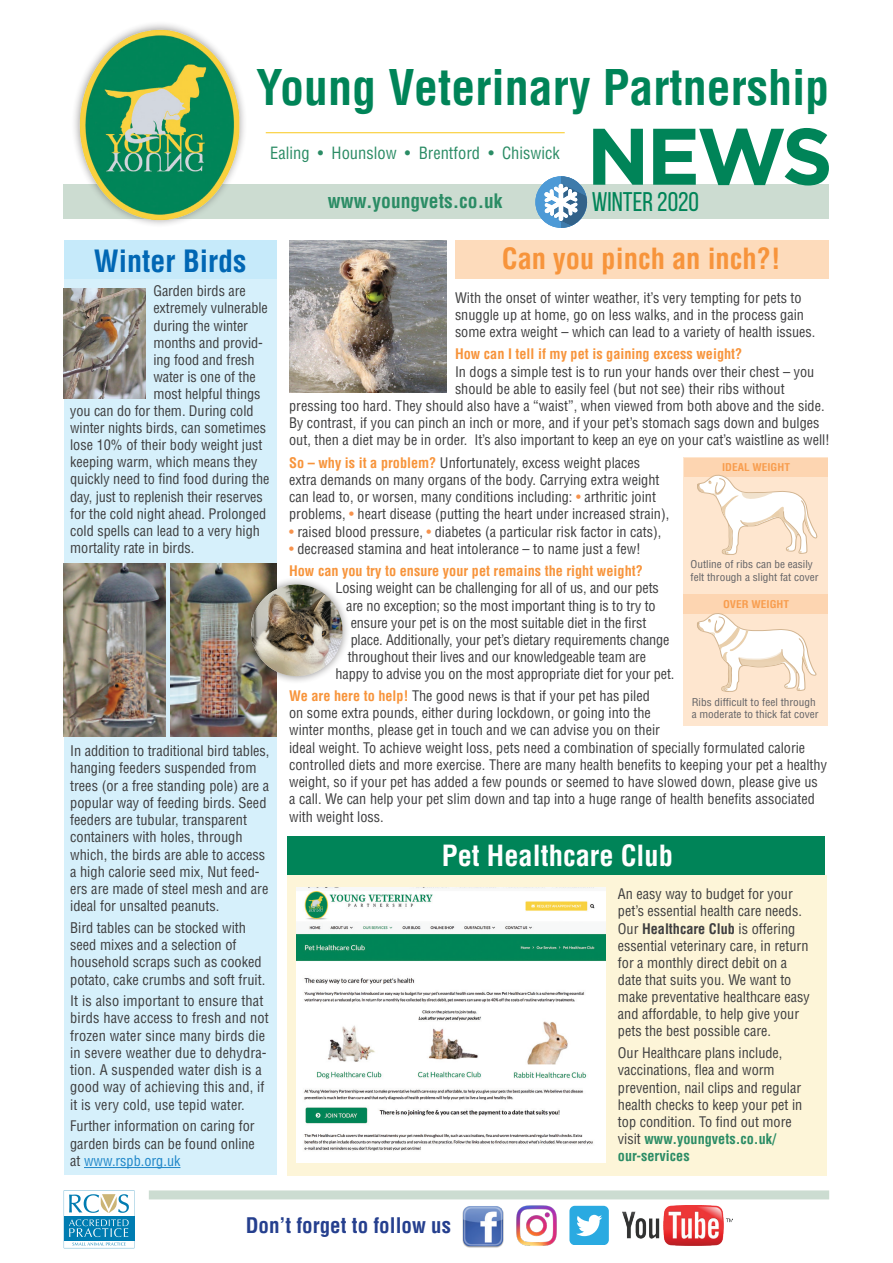
<style>
.page{position:relative;width:893px;height:1263px;background:#fff}
.page>*{position:absolute;margin:0;border:0;box-sizing:border-box;transform-origin:0 0}
.t1{font:700 79.95px "Gotham";color:#008458}
.t2{font:700 condensed 48px "Helvetica";color:#008458}
.t3{font:700 condensed 30px "Helvetica";color:#0167b4}
.t4{font:700 condensed 28.5px "Helvetica";color:#f7943b}
.t5{font:700 condensed 28.5px "Helvetica";color:#fff}
.t6{font:27px "Bebas Neue";color:#008458}
.t7{font:700 condensed 21px "Helvetica";color:#253f8e}
.t8{font:700 condensed 19.5px "Helvetica";color:#2b8c65}
.t9{font:condensed 16.5px "Helvetica";color:#2b8c65}
.t10{font:condensed 14.4px/17.2px "Helvetica";color:#3e3e3f}
.t11{font:condensed 14.25px/17.1px "Helvetica";color:#3e3e3f}
.t12{font:700 condensed 14.25px "Helvetica";color:#f7943b}
.t13{font:condensed 10.5px/12.6px "Helvetica";color:#636366;scale:1.07 1}
.t14{font:700 condensed 10.5px "Helvetica";color:#f89d4e;scale:1.07 1}
.s1{font-size:14.25px}
.s2{color:#1e86c8}
.s3{font-weight:700;color:#f7943b}
.s4{color:#f6924c}
.s5{font-weight:700}
.s6{font-weight:700;color:#2b8c65}
</style>
<div class="page">
<div style="left:64px;top:185px;width:765px;height:34px;background:#ccdcd1"></div>
<svg style="left:535px;top:176px;width:52px;height:52px"></svg>
<div style="left:64px;top:240px;width:212px;height:935px;background:#d6f0fb"></div>
<div style="left:64px;top:240px;width:212px;height:39px;background:#c6eafa"></div>
<img style="left:171px;top:563px;width:105px;height:173px">
<img style="left:64px;top:563px;width:102px;height:173px">
<hr style="left:84px;top:1167px;width:96px;height:1px;background:#1e86c8">
<img style="left:64px;top:288px;width:81px;height:111px">
<div style="left:287px;top:837px;width:537px;height:38px;background:#008458"></div>
<div style="left:455px;top:240px;width:373px;height:39px;background:#fddbbb"></div>
<div style="left:287px;top:875px;width:539px;height:300px;background:#fdf5d8"></div>
<div style="left:683px;top:458px;width:145px;height:268px;background:#fee6cf"></div>
<div style="left:684px;top:458px;width:144px;height:19px;background:#fdd5b1"></div>
<div style="left:684px;top:595px;width:144px;height:19px;background:#fdd5b1"></div>
<svg style="left:697px;top:475px;width:120px;height:80px"></svg>
<svg style="left:697px;top:613px;width:119px;height:79px"></svg>
<img style="left:289px;top:240px;width:157px;height:152px">
<div style="left:243px;top:577px;width:107px;height:107px;background:#231f20;opacity:.5"></div>
<img style="left:251px;top:584px;width:92px;height:92px;border-radius:46px">
<div style="left:149px;top:1190px;width:680px;height:9px;background:#ccdcd1"></div>
<img style="left:64px;top:24px;width:191px;height:201px">
<hr style="left:266px;top:132px;width:299px;height:1px;background:#fad141">
<svg style="left:64px;top:1190px;width:70px;height:58px"></svg>
<img style="left:462px;top:1206px;width:42px;height:42px">
<svg style="left:569px;top:1206px;width:40px;height:39px"></svg>
<img style="left:623px;top:1205px;width:109px;height:40px">
<img style="left:508px;top:1199px;width:57px;height:47px">
<img style="left:296px;top:888px;width:309px;height:274px">
<p class="t2" style="left:256px;top:58px;width:575px">Young Veterinary Partnership</p>
<p class="t9" style="left:270px;top:142px;width:291px">Ealing • Hounslow • Brentford • Chiswick</p>
<p class="t8" style="left:328px;top:189px;width:176px">www.youngvets.co.uk</p>
<p class="t6" style="left:592px;top:187px;width:109px">WINTER 2020</p>
<p class="t1" style="left:586px;top:110px;width:248px">NEWS</p>
<p class="t3" style="left:94px;top:242px;width:154px">Winter Birds</p>
<p class="t4" style="left:502px;top:242px;width:280px">Can you pinch an inch?!</p>
<p class="t11" style="left:153px;top:282px;width:94px">Garden birds are</p>
<p class="t11" style="left:153px;top:299px;width:116px">extremely vulnerable</p>
<p class="t11" style="left:153px;top:316px;width:96px">during the winter</p>
<p class="t11" style="left:153px;top:334px;width:111px">months and provid-</p>
<p class="t11" style="left:153px;top:351px;width:103px">ing food and fresh</p>
<p class="t11" style="left:153px;top:368px;width:104px">water is one of the</p>
<p class="t11" style="left:153px;top:385px;width:109px">most helpful things</p>
<p class="t11" style="left:70px;top:402px;width:185px">you can do for them. During cold</p>
<p class="t11" style="left:70px;top:419px;width:197px">winter nights birds, can sometimes</p>
<p class="t11" style="left:70px;top:436px;width:194px">lose 10% of their body weight just</p>
<p class="t11" style="left:70px;top:453px;width:189px">keeping warm, which means they</p>
<p class="t11" style="left:70px;top:470px;width:201px">quickly need to find food during the</p>
<p class="t11" style="left:70px;top:487px;width:194px">day, just to replenish their reserves</p>
<p class="t11" style="left:70px;top:505px;width:198px">for the cold night ahead. Prolonged</p>
<p class="t11" style="left:70px;top:522px;width:191px">cold spells can lead to a very high</p>
<p class="t11" style="left:70px;top:539px;width:126px">mortality rate in birds.</p>
<p class="t10" style="left:70px;top:742px;width:201px">In addition to traditional bird tables, hanging feeders suspended from trees (or a free standing pole) are a popular way of feeding birds. Seed feeders are tubular, transparent containers with holes, through which, the birds are able to access a high calorie seed mix, Nut feed&shy;ers are made of steel mesh and are ideal for unsalted peanuts.</p>
<p class="t10" style="left:70px;top:919px;width:197px">Bird tables can be stocked with seed mixes and a selection of household scraps such as cooked potato, cake crumbs and soft fruit.</p>
<p class="t10" style="left:70px;top:992px;width:200px">It is also important to ensure that birds have access to fresh and not frozen water since many birds die in severe weather due to dehydra&shy;tion. A suspended water dish is a good way of achieving this and, <span class="s1">if</span></p>
<p class="t11" style="left:70px;top:1096px;width:176px">it is very cold, use tepid water.</p>
<p class="t11" style="left:70px;top:1117px;width:186px;text-align:justify">Further information on caring for garden birds can be found online at <span class="s2">www.rspb.org.uk</span></p>
<p class="t11" style="left:455px;top:289px;width:362px">With the onset of winter weather, it’s very tempting for pets to snuggle up at home, go on less walks, and in the process gain some extra weight – which can lead to a variety of health issues.</p>
<p class="t12" style="left:455px;top:345px;width:289px">How can I tell if my pet is gaining excess weight?</p>
<p class="t11" style="left:455px;top:362px;width:361px">In dogs a simple test is to run your hands over their chest – you</p>
<p class="t11" style="left:455px;top:380px;width:331px">should be able to easily feel (but not see) their ribs without</p>
<p class="t11" style="left:289px;top:397px;width:537px">pressing too hard. They should also have a “waist”, when viewed from both above and the side.</p>
<p class="t11" style="left:289px;top:414px;width:532px">By contrast, if you can pinch an inch or more, and if your pet’s stomach sags down and bulges</p>
<p class="t11" style="left:289px;top:431px;width:542px">out, then a diet may be in order. It’s also important to keep an eye on your cat’s waistline as well!</p>
<p class="t11" style="left:289px;top:453px;width:382px"><span class="s3">So – why is it a problem?</span> Unfortunately, excess weight places extra demands on many organs of the body. Carrying extra weight can lead to, or worsen, many conditions including: <span class="s4">•</span> arthritic joint problems, <span class="s4">•</span> heart disease (putting the heart under increased strain),</p>
<p class="t11" style="left:289px;top:523px;width:374px"><span class="s4">•</span> raised blood pressure, <span class="s4">•</span> diabetes (a particular risk factor in cats),</p>
<p class="t11" style="left:289px;top:540px;width:353px"><span class="s4">•</span> decreased stamina and heat intolerance – to name just a few!</p>
<p class="t12" style="left:289px;top:562px;width:355px">How can you try to ensure your pet remains the right weight?</p>
<p class="t11" style="left:336px;top:579px;width:325px">Losing weight can be challenging for all of us, and our pets</p>
<p class="t11" style="left:346px;top:597px;width:311px">are no exception; so the most important thing is to try to</p>
<p class="t11" style="left:351px;top:614px;width:297px">ensure your pet is on the most suitable diet in the first</p>
<p class="t11" style="left:351px;top:631px;width:320px">place. Additionally, your pet’s dietary requirements change</p>
<p class="t11" style="left:348px;top:648px;width:300px">throughout their lives and our knowledgeable team are</p>
<p class="t11" style="left:336px;top:665px;width:340px">happy to advise you on the most appropriate diet for your pet.</p>
<p class="t11" style="left:289px;top:687px;width:539px"><span class="s3">We are here to help!</span> The good news is that if your pet has piled<br>on some extra pounds, either during lockdown, or going into the<br>winter months, please get in touch and we can advise you on their<br>ideal weight. To achieve weight loss, pets need a combination of specially formulated calorie controlled diets and more exercise. There are many health benefits to keeping your pet a healthy weight, so if your pet has added a few pounds or seemed to have slowed down, please give us a call. We can help your pet slim down and tap into a huge range of health benefits associated with weight loss.</p>
<p class="t14" style="left:722px;top:460px;width:65px">IDEAL WEIGHT</p>
<p class="t13" style="left:691px;top:558px;width:121px">Outline of ribs can be easily felt through a slight fat cover</p>
<p class="t14" style="left:723px;top:598px;width:63px">OVER WEIGHT</p>
<p class="t13" style="left:692px;top:695px;width:120px">Ribs difficult to feel through a moderate to thick fat cover</p>
<p class="t5" style="left:442px;top:838px;width:233px">Pet Healthcare Club</p>
<p class="t11" style="left:618px;top:885px;width:193px">An easy way to budget for your pet’s essential health care needs.<br>Our <span class="s5">Healthcare Club</span> is offering essential veterinary care, in return for a monthly direct debit on a date that suits you. We want to make preventative healthcare easy and affordable, to help give your pets the best possible care.</p>
<p class="t11" style="left:618px;top:1044px;width:186px">Our Healthcare plans include, vaccinations, flea and worm prevention, nail clips and regular health checks to keep your pet in top condition. To find out more visit <span class="s6">www.youngvets.co.uk/ our-services</span></p>
<p class="t7" style="left:246px;top:1212px;width:207px">Don’t forget to follow us</p>
</div>
